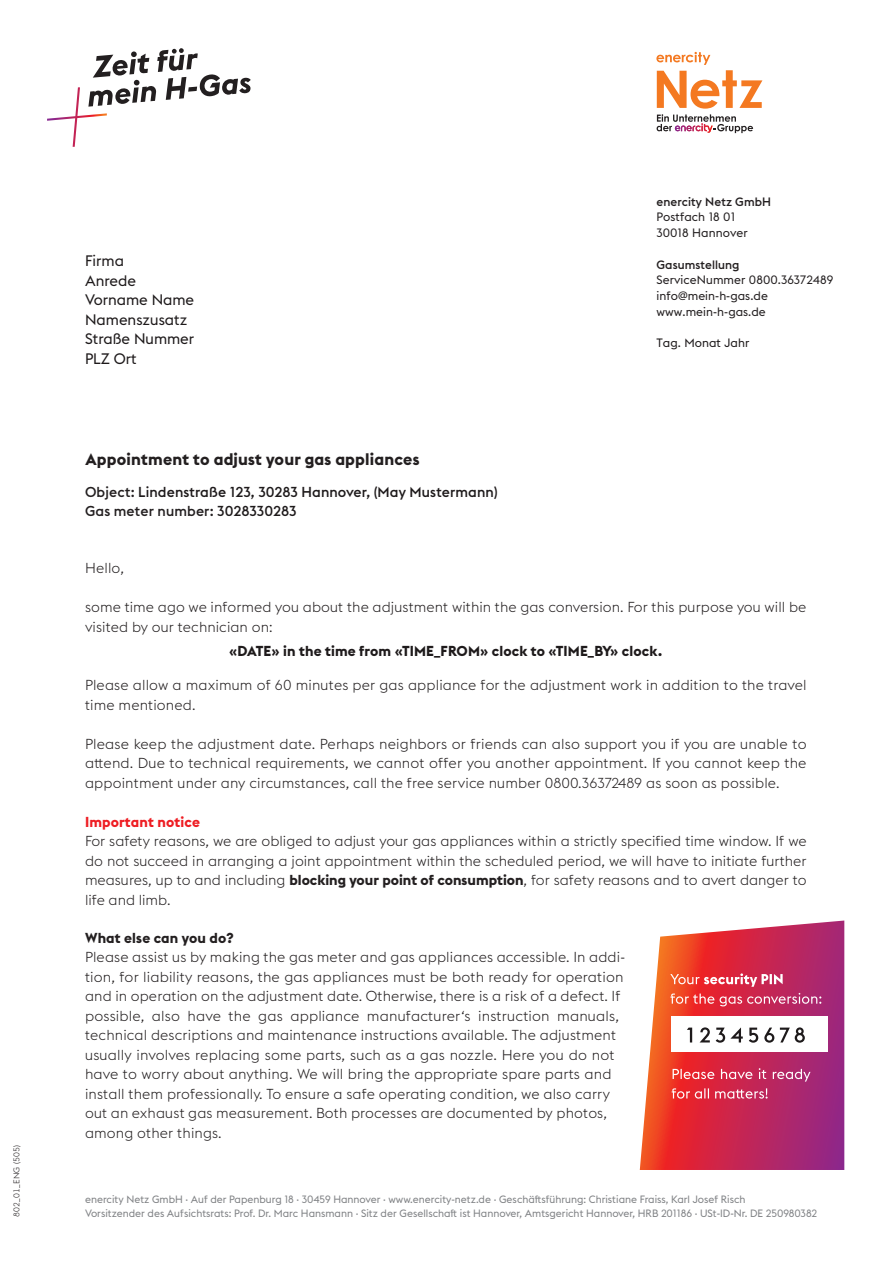
<style>
.page{position:relative;width:893px;height:1263px;background:#fff}
.page>*{position:absolute;margin:0;border:0;box-sizing:border-box;transform-origin:0 0}
.t1{font:700 16.5px "Euclid Enercity";letter-spacing:.01em;color:#231f20}
.t2{font:15px "Euclid Enercity";color:#1e1a1b}
._03_Headline_S_einze{font:300 14.25px/19.5px "Euclid Enercity";letter-spacing:.01em;color:#231f20}
._03_Headline_S_einze-2{font:500 14.25px "Euclid Enercity";letter-spacing:.01em;color:#1e1a1b}
._03_Headline_S_einze-3{font:700 14.25px "Euclid Enercity";letter-spacing:.01em;color:#1e1a1b}
._03_Headline_S_einze-4{font:500 14.25px "Euclid Enercity";letter-spacing:.01em;color:#231f20}
._03_Headline_S_einze-5{font:700 14.25px "Euclid Enercity";letter-spacing:.01em;color:#231f20}
._03_Headline_S_einze-6{font:700 14.25px "Euclid Enercity";letter-spacing:.01em;color:#ee1d23}
.t3{font:12px "Euclid Enercity";letter-spacing:.005em;color:#231f20}
.t4{font:500 12px "Euclid Enercity";letter-spacing:.005em;color:#231f20}
.t5{font:12px "Euclid Enercity";letter-spacing:.005em;color:#1e1a1b}
.t6{font:10.5px "Euclid Enercity";color:#808285}
._11_Tabelleninhalt_C{font:300 8.25px "Euclid Enercity";letter-spacing:.02em;color:#231f20}
.s1{color:#231f20}
.s2{color:#1e1a1b}
.s3{font-weight:700}
</style>
<div class="page">
<svg style="left:656px;top:52px;width:106px;height:81px"></svg>
<img style="left:675px;top:123px;width:38px;height:10px">
<svg style="left:47px;top:48px;width:204px;height:99px"></svg>
<svg style="left:640px;top:920px;width:204px;height:250px;background:#cd4563"></svg>
<div style="left:671px;top:1017px;width:156px;height:35px;background:#fff"></div>
<svg style="left:687px;top:1027px;width:118px;height:16px"></svg>
<svg style="left:672px;top:1088px;width:96px;height:10px"></svg>
<svg style="left:673px;top:1068px;width:137px;height:13px;background:#d5516f"></svg>
<svg style="left:670px;top:993px;width:151px;height:13px;background:#d9536a"></svg>
<svg style="left:670px;top:973px;width:113px;height:14px"></svg>
<p class="_11_Tabelleninhalt_C" style="left:12px;top:1216px;width:73px;rotate:-90deg">802_01_ENG (505)</p>
<p class="t2" style="left:85px;top:252px;width:40px">Firma</p>
<p class="t2" style="left:85px;top:272px;width:53px">Anrede</p>
<p class="t2" style="left:85px;top:291px;width:111px">Vorname Name</p>
<p class="t2" style="left:85px;top:311px;width:104px">Namenszusatz</p>
<p class="t2" style="left:85px;top:330px;width:111px">Straße Nummer</p>
<p class="t2" style="left:85px;top:350px;width:53px">PLZ Ort</p>
<p class="t1" style="left:86px;top:450px;width:335px">Appointment to adjust your gas appliances</p>
<p class="_03_Headline_S_einze-2" style="left:85px;top:484px;width:414px"><span class="s1">Object:</span> Lindenstraße 123, 30283 Hannover, (May Mustermann)</p>
<p class="_03_Headline_S_einze-4" style="left:85px;top:503px;width:213px">Gas meter number: <span class="s2">3028330283</span></p>
<p class="t4" style="left:656px;top:195px;width:116px">enercity Netz GmbH</p>
<p class="t3" style="left:656px;top:210px;width:80px">Postfach 18 01</p>
<p class="t3" style="left:656px;top:226px;width:93px">30018 Hannover</p>
<p class="t4" style="left:656px;top:258px;width:85px">Gasumstellung</p>
<p class="t3" style="left:656px;top:273px;width:178px">ServiceNummer 0800.36372489</p>
<p class="t3" style="left:656px;top:289px;width:113px">info@mein-h-gas.de</p>
<p class="t3" style="left:656px;top:305px;width:111px">www.mein-h-gas.de</p>
<p class="t5" style="left:656px;top:336px;width:94px">Tag. Monat Jahr</p>
<p class="_03_Headline_S_einze" style="left:85px;top:558px;width:40px">Hello,</p>
<p class="_03_Headline_S_einze" style="left:85px;top:597px;width:723px">some time ago we informed you about the adjustment within the gas conversion. For this purpose you will be visited by our technician on:</p>
<p class="_03_Headline_S_einze-3" style="left:229px;top:643px;width:435px">«DATE» in the time from «TIME_FROM» clock to «TIME_BY» clock.</p>
<p class="_03_Headline_S_einze" style="left:85px;top:675px;width:723px">Please allow a maximum of 60 minutes per gas appliance for the adjustment work in addition to the travel time mentioned.</p>
<p class="_03_Headline_S_einze" style="left:85px;top:734px;width:723px;text-align:justify">Please keep the adjustment date. Perhaps neighbors or friends can also support you if you are unable to attend. Due to technical requirements, we cannot offer you another appointment. If you cannot keep the appointment under any circumstances, call the free service number 0800.36372489 as soon as possible.</p>
<p class="_03_Headline_S_einze-6" style="left:85px;top:813px;width:117px">Important notice</p>
<p class="_03_Headline_S_einze" style="left:85px;top:831px;width:723px;text-align:justify">For safety reasons, we are obliged to adjust your gas appliances within a strictly specified time window. If we do not succeed in arranging a joint appointment within the scheduled period, we will have to initiate further measures, up to and including <span class="s3">blocking your point of consumption</span>, for safety reasons and to avert danger to life and limb.</p>
<p class="_03_Headline_S_einze-5" style="left:85px;top:930px;width:150px">What else can you do?</p>
<p class="_03_Headline_S_einze" style="left:85px;top:948px;width:542px">Please assist us by making the gas meter and gas appliances accessible. In addi&shy;tion, for liability reasons, the gas appliances must be both ready for operation and in operation on the adjustment date. Otherwise, there is a risk of a defect. If possible, also have the gas appliance manufacturer‘s instruction manuals, technical descriptions and maintenance instructions available. The adjustment usually involves replacing some parts, such as a gas nozzle. Here you do not have to worry about anything. We will bring the appropriate spare parts and install them professionally. To ensure a safe operating condition, we also carry out an exhaust gas measurement. Both processes are documented by photos, among other things.</p>
<p class="t6" style="left:85px;top:1194px;width:662px">enercity Netz GmbH · Auf der Papenburg 18 · 30459 Hannover · www.enercity-netz.de · Geschäftsführung: Christiane Fraiss, Karl Josef Risch</p>
<p class="t6" style="left:85px;top:1207px;width:734px">Vorsitzender des Aufsichtsrats: Prof. Dr. Marc Hansmann · Sitz der Gesellschaft ist Hannover, Amtsgericht Hannover, HRB 201186 · USt-ID-Nr. DE 250980382</p>
</div>
